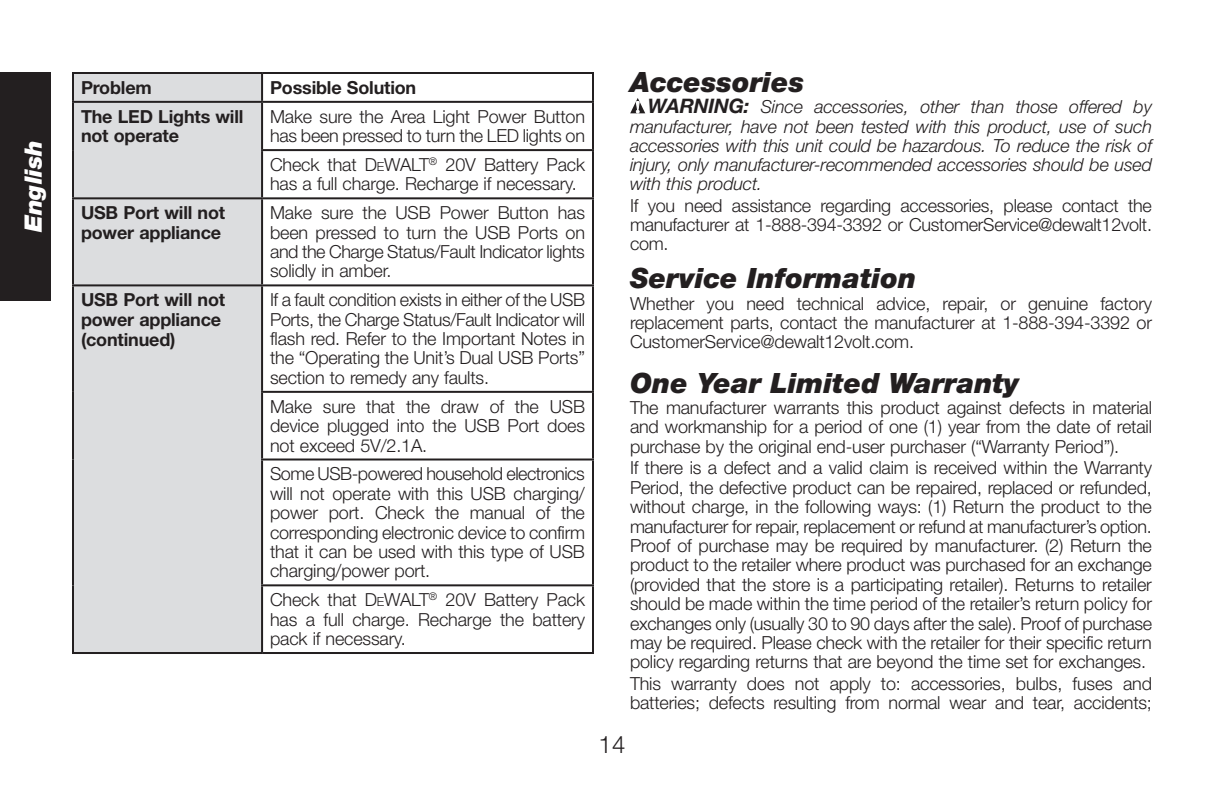
<style>
.page{position:relative;width:1224px;height:792px;background:#fff}
.page>*{position:absolute;margin:0;border:0;box-sizing:border-box;transform-origin:0 0}
.t1{font:italic 900 28px "Helvetica Neue LT Std";color:#231f20}
.t2{font:italic 900 24px "Helvetica Neue LT Std";color:#fff}
.t3{font:300 24px "Helvetica Neue LT Std";color:#231f20}
.t4{font:300 18px/19.4px "Helvetica Neue LT Std";letter-spacing:-.01em;color:#231f20;text-align:justify}
.t5{font:italic 300 18px/19.2px "Helvetica Neue LT Std";letter-spacing:-.01em;color:#231f20;text-align:justify}
.t6{font:700 18px/20px "Helvetica Neue LT Std";letter-spacing:-.01em;color:#231f20}
.s1{font-style:inherit}
.s2{font-size:12.6px}
.s3{font-weight:700;font-size:20px}
</style>
<div class="page">
<div style="left:0;top:72px;width:51px;height:228px;background:#231f20"></div>
<div style="left:74px;top:74px;width:187px;height:578px;background:#dcdddf"></div>
<hr style="left:72px;top:72px;width:190px;height:2px;background:#231f20">
<hr style="left:72px;top:74px;width:2px;height:27px;background:#231f20">
<hr style="left:262px;top:72px;width:332px;height:2px;background:#231f20">
<hr style="left:261px;top:74px;width:2px;height:27px;background:#231f20">
<hr style="left:592px;top:74px;width:2px;height:27px;background:#231f20">
<hr style="left:72px;top:101px;width:190px;height:2px;background:#231f20">
<hr style="left:72px;top:103px;width:2px;height:47px;background:#231f20">
<hr style="left:262px;top:101px;width:332px;height:2px;background:#231f20">
<hr style="left:261px;top:103px;width:2px;height:46px;background:#231f20">
<hr style="left:592px;top:103px;width:2px;height:46px;background:#231f20">
<hr style="left:72px;top:150px;width:2px;height:47px;background:#231f20">
<hr style="left:261px;top:149px;width:333px;height:2px;background:#231f20">
<hr style="left:261px;top:151px;width:2px;height:46px;background:#231f20">
<hr style="left:592px;top:151px;width:2px;height:46px;background:#231f20">
<hr style="left:72px;top:197px;width:190px;height:2px;background:#231f20">
<hr style="left:72px;top:199px;width:2px;height:85px;background:#231f20">
<hr style="left:262px;top:197px;width:332px;height:2px;background:#231f20">
<hr style="left:261px;top:199px;width:2px;height:85px;background:#231f20">
<hr style="left:592px;top:199px;width:2px;height:85px;background:#231f20">
<hr style="left:72px;top:284px;width:190px;height:2px;background:#231f20">
<hr style="left:72px;top:286px;width:2px;height:106px;background:#231f20">
<hr style="left:262px;top:284px;width:332px;height:2px;background:#231f20">
<hr style="left:261px;top:286px;width:2px;height:105px;background:#231f20">
<hr style="left:592px;top:286px;width:2px;height:105px;background:#231f20">
<hr style="left:72px;top:392px;width:2px;height:68px;background:#231f20">
<hr style="left:261px;top:391px;width:333px;height:2px;background:#231f20">
<hr style="left:261px;top:393px;width:2px;height:66px;background:#231f20">
<hr style="left:592px;top:393px;width:2px;height:66px;background:#231f20">
<hr style="left:72px;top:460px;width:2px;height:125px;background:#231f20">
<hr style="left:261px;top:459px;width:333px;height:2px;background:#231f20">
<hr style="left:261px;top:461px;width:2px;height:123px;background:#231f20">
<hr style="left:592px;top:461px;width:2px;height:123px;background:#231f20">
<hr style="left:72px;top:585px;width:2px;height:67px;background:#231f20">
<hr style="left:261px;top:584px;width:333px;height:2px;background:#231f20">
<hr style="left:261px;top:586px;width:2px;height:66px;background:#231f20">
<hr style="left:592px;top:586px;width:2px;height:66px;background:#231f20">
<hr style="left:72px;top:652px;width:190px;height:2px;background:#231f20">
<hr style="left:262px;top:652px;width:332px;height:2px;background:#231f20">
<svg style="left:630px;top:98px;width:15px;height:15px"></svg>
<h2 class="t2" style="left:19px;top:232px;width:93px;rotate:-90deg">English</h2>
<p class="t6" style="left:81px;top:77px;width:72px">Problem</p>
<p class="t6" style="left:270px;top:77px;width:148px">Possible Solution</p>
<p class="t6" style="left:81px;top:106px;width:164px;line-height:19.4px">The LED Lights will not operate</p>
<p class="t4" style="left:270px;top:106px;width:316px">Make sure the Area Light Power Button has been pressed to turn the LED lights on</p>
<p class="t4" style="left:270px;top:154px;width:316px">Check that <span class="s1">D</span><span class="s2">e</span><span class="s1">WALT</span><sup>®</sup> 20V Battery Pack has a full charge. Recharge if necessary.</p>
<p class="t6" style="left:81px;top:202px;width:146px">USB Port will not power appliance</p>
<p class="t4" style="left:270px;top:203px;width:316px">Make sure the USB Power Button has been pressed to turn the USB Ports on and the Charge Status/Fault Indicator lights solidly in amber.</p>
<p class="t6" style="left:81px;top:289px;width:146px">USB Port will not power appliance (continued)</p>
<p class="t4" style="left:270px;top:290px;width:316px">If a fault condition exists in either of the USB Ports, the Charge Status/Fault Indicator will flash red. Refer to the Important Notes in the “Operating the Unit’s Dual USB Ports” section to remedy any faults.</p>
<p class="t4" style="left:270px;top:396px;width:316px">Make sure that the draw of the USB device plugged into the USB Port does not exceed 5V/2.1A.</p>
<p class="t4" style="left:270px;top:464px;width:317px">Some USB-powered household electronics will not operate with this USB charging/ power port. Check the manual of the corresponding electronic device to confirm that it can be used with this type of USB charging/power port.</p>
<p class="t4" style="left:270px;top:590px;width:316px">Check that <span class="s1">D</span><span class="s2">e</span><span class="s1">WALT</span><sup>®</sup> 20V Battery Pack has a full charge. Recharge the battery pack if necessary.</p>
<h1 class="t1" style="left:630px;top:65px;width:176px">Accessories</h1>
<p class="t5" style="left:630px;top:97px;width:524px;text-indent:18px"><span class="s3">WARNING:</span> Since accessories, other than those offered by manufacturer, have not been tested with this product, use of such accessories with this unit could be hazardous. To reduce the risk of injury, only manufacturer-recommended accessories should be used with this product.</p>
<p class="t4" style="left:630px;top:195px;width:523px">If you need assistance regarding accessories, please contact the manufacturer at 1-888-394-3392 or CustomerService@dewalt12volt. com.</p>
<h1 class="t1" style="left:630px;top:261px;width:288px">Service Information</h1>
<p class="t4" style="left:630px;top:293px;width:524px">Whether you need technical advice, repair, or genuine factory replacement parts, contact the manufacturer at 1-888-394-3392 or CustomerService@dewalt12volt.com.</p>
<h1 class="t1" style="left:630px;top:365px;width:391px">One Year Limited Warranty</h1>
<p class="t4" style="left:630px;top:398px;width:524px">The manufacturer warrants this product against defects in material and workmanship for a period of one (1) year from the date of retail purchase by the original end-user purchaser (“Warranty Period”).</p>
<p class="t4" style="left:630px;top:458px;width:524px">If there is a defect and a valid claim is received within the Warranty Period, the defective product can be repaired, replaced or refunded, without charge, in the following ways: (1) Return the product to the manufacturer for repair, replacement or refund at manufacturer’s option.<br>Proof of purchase may be required by manufacturer. (2) Return the product to the retailer where product was purchased for an exchange (provided that the store is a participating retailer). Returns to retailer should be made within the time period of the retailer’s return policy for exchanges only (usually 30 to 90 days after the sale). Proof of purchase may be required. Please check with the retailer for their specific return policy regarding returns that are beyond the time set for exchanges.</p>
<p class="t4" style="left:630px;top:674px;width:523px">This warranty does not apply to: accessories, bulbs, fuses and batteries; defects resulting from normal wear and tear, accidents;</p>
<h2 class="t3" style="left:599px;top:730px;width:28px">14</h2>
</div>
